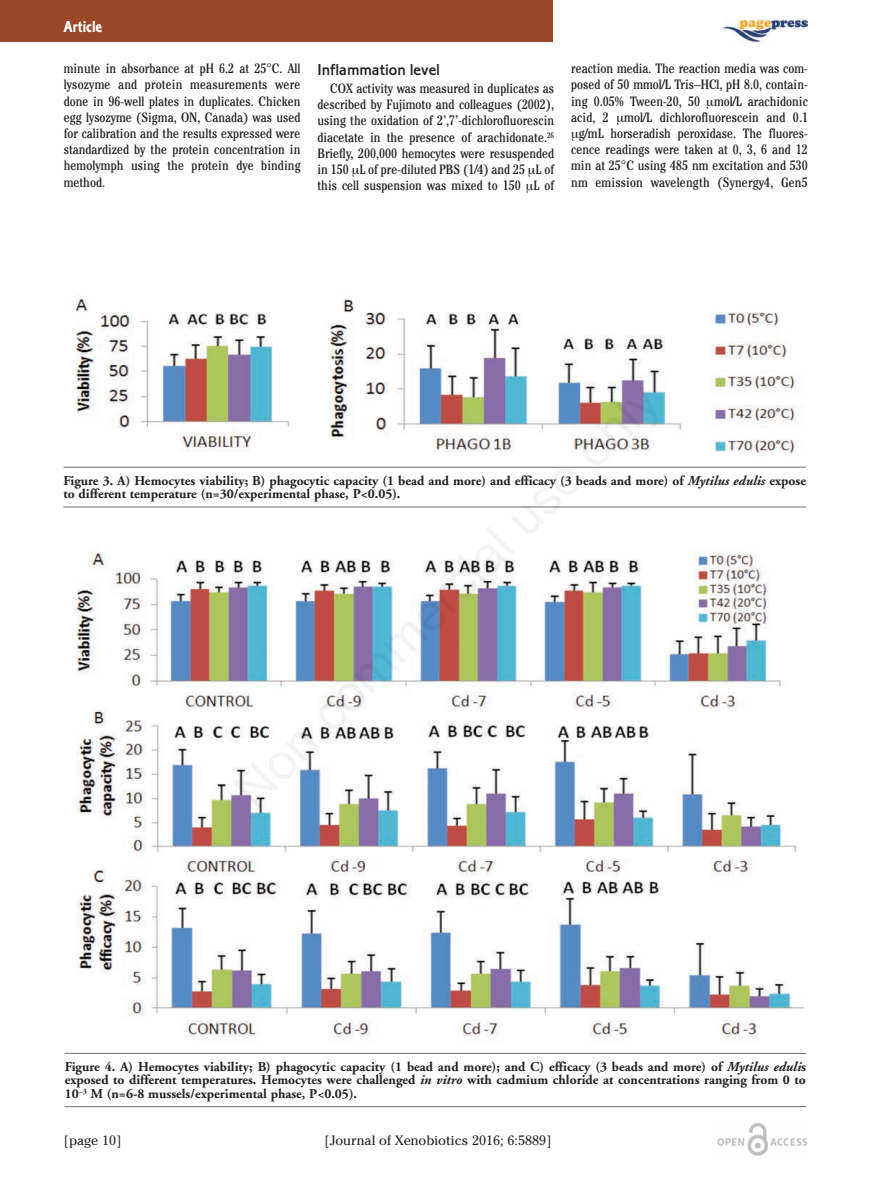
<style>
.page{position:relative;width:893px;height:1191px;background:#fff}
.page>*{position:absolute;margin:0;border:0;box-sizing:border-box;transform-origin:0 0}
.t1{font:16.5px "Corinthian Medium Plain";color:#231f20}
.t2{font:16.5px "Corinthian Bold Condensed Plain";color:#fff}
.t3{font:condensed 13.5px/16.2px "Cheltenham";color:#231f20;text-align:justify}
.t4{font:700 13.5px/13.5px "Adobe Garamond";color:#231f20}
.t5{font:13.5px "Cheltenham";color:#231f20}
.s1{font-style:italic}
</style>
<div class="page">
<div style="left:0;top:0;width:553px;height:42px;background:#9a4728"></div>
<img style="left:717px;top:1123px;width:91px;height:33px">
<img style="left:723px;top:19px;width:84px;height:24px">
<hr style="left:63px;top:467px;width:743px;height:1px;background:#6c6d70">
<hr style="left:63px;top:506px;width:743px;height:1px;background:#6c6d70">
<img style="left:71px;top:296px;width:727px;height:159px">
<hr style="left:65px;top:1053px;width:741px;height:1px;background:#6c6d70">
<hr style="left:65px;top:1106px;width:741px;height:1px;background:#6c6d70">
<img style="left:76px;top:548px;width:729px;height:494px">
<p class="t2" style="left:63px;top:21px;width:40px">Article</p>
<p class="t3" style="left:64px;top:62px;width:238px">minute in absorbance at pH 6.2 at 25°C. All lysozyme and protein measurements were done in 96-well plates in duplicates. Chicken egg lysozyme (Sigma, ON, Canada) was used for calibration and the results expressed were standardized by the protein concentration in hemolymph using the protein dye binding method.</p>
<p class="t1" style="left:317px;top:64px;width:124px">Inflammation level</p>
<p class="t3" style="left:317px;top:82px;width:238px;text-indent:13px">COX activity was measured in duplicates as described by Fujimoto and colleagues (2002), using the oxidation of 2’,7’-dichlorofluorescin diacetate in the presence of arachidonate.<sup>26<br></sup>Briefly, 200,000 hemocytes were resuspended in 150 L of pre-diluted PBS (1/4) and 25 L of this cell suspension was mixed to 150 L of</p>
<p class="t3" style="left:571px;top:62px;width:238px;text-align:center">reaction media. The reaction media was com&shy;posed of 50 mmol/L Tris–HCl, pH 8.0, contain&shy;ing 0.05% Tween-20, 50 mol/L arachidonic acid, 2 mol/L dichlorofluorescein and 0.1 g/mL horseradish peroxidase. The fluores&shy;cence readings were taken at 0, 3, 6 and 12 min at 25°C using 485 nm excitation and 530 nm emission wavelength (Synergy4, Gen5</p>
<p class="t4" style="left:63px;top:475px;width:744px">Figure 3. A) Hemocytes viability; B) phagocytic capacity (1 bead and more) and efficacy (3 beads and more) of <span class="s1">Mytilus edulis</span> expose to different temperature (n=30/experimental phase, P&lt;0.05).</p>
<p class="t4" style="left:65px;top:1060px;width:743px;text-align:justify">Figure 4. A) Hemocytes viability; B) phagocytic capacity (1 bead and more); and C) efficacy (3 beads and more) of <span class="s1">Mytilus eduli</span>s exposed to different temperatures. Hemocytes were challenged <span class="s1">in vitro</span> with cadmium chloride at concentrations ranging from 0 to 10<sup>–3</sup> M (n=6-8 mussels/experimental phase, P&lt;0.05).</p>
<p class="t5" style="left:64px;top:1132px;width:59px">[page 10]</p>
<p class="t5" style="left:324px;top:1132px;width:229px">[Journal of Xenobiotics 2016; 6:5889]</p>
</div>
